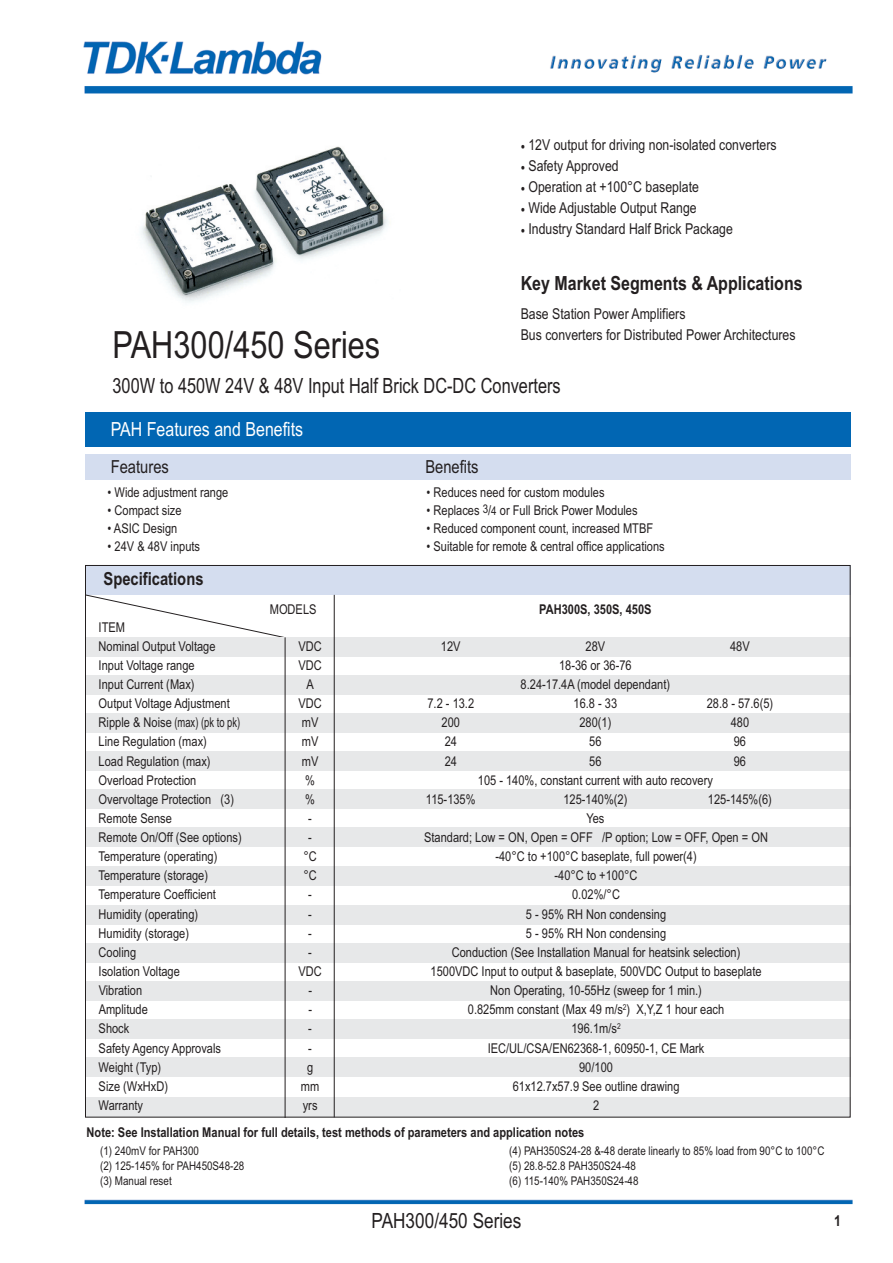
<style>
.page{position:relative;width:893px;height:1263px;background:#fff}
.page>*{position:absolute;margin:0;border:0;box-sizing:border-box;transform-origin:0 0}
.t1{font:37.5px "Arial Narrow";color:#231f20}
.t2{font:21px "Arial Narrow";color:#231f20;scale:.95 1}
.t3{font:21px "Arial Narrow";color:#231f20}
.t4{font:700 19.5px "Arial Narrow";color:#231f20}
.t5{font:19.5px "Arial Narrow";color:#fff}
.t6{font:18px "Arial Narrow";color:#231f20}
.t7{font:700 18px "Arial Narrow";color:#231f20}
.t8{font:15px/21px "Arial Narrow";color:#231f20}
.t9{font:700 15px "Arial Narrow";color:#231f20}
.t10{font:13.5px/19.2px "Arial Narrow";color:#231f20}
.t11{font:700 13.5px "Arial Narrow";color:#231f20}
.t12{font:12px "Arial Narrow";color:#231f20}
.s1{font-size:12px}
</style>
<div class="page">
<img style="left:83px;top:41px;width:770px;height:1164px">
<div style="left:85px;top:412px;width:765px;height:34px;background:#0166b3"></div>
<div style="left:85px;top:454px;width:765px;height:26px;background:#d4ddef"></div>
<div style="left:85px;top:565px;width:766px;height:30px;background:#d4ddef"></div>
<svg style="left:84px;top:594px;width:202px;height:45px"></svg>
<img style="left:128px;top:119px;width:273px;height:190px">
<div style="left:85px;top:638px;width:765px;height:19px;background:#e7e8e9"></div>
<div style="left:85px;top:676px;width:765px;height:19px;background:#e7e8e9"></div>
<div style="left:85px;top:713px;width:765px;height:19px;background:#e7e8e9"></div>
<div style="left:85px;top:751px;width:765px;height:19px;background:#e7e8e9"></div>
<div style="left:85px;top:789px;width:765px;height:19px;background:#e7e8e9"></div>
<div style="left:85px;top:828px;width:765px;height:19px;background:#e7e8e9"></div>
<div style="left:85px;top:867px;width:765px;height:19px;background:#e7e8e9"></div>
<div style="left:85px;top:905px;width:765px;height:19px;background:#e7e8e9"></div>
<div style="left:85px;top:943px;width:765px;height:19px;background:#e7e8e9"></div>
<div style="left:85px;top:982px;width:765px;height:19px;background:#e7e8e9"></div>
<div style="left:85px;top:1020px;width:765px;height:19px;background:#e7e8e9"></div>
<div style="left:85px;top:1057px;width:765px;height:20px;background:#e7e8e9"></div>
<div style="left:85px;top:1097px;width:765px;height:19px;background:#e7e8e9"></div>
<hr style="left:334px;top:595px;width:1px;height:522px;background:#231f20">
<hr style="left:285px;top:637px;width:1px;height:481px;background:#231f20">
<p class="t8" style="left:521px;top:135px;width:257px">• 12V output for driving non-isolated converters</p>
<p class="t8" style="left:521px;top:156px;width:100px">• Safety Approved</p>
<p class="t8" style="left:521px;top:177px;width:180px">• Operation at +100°C baseplate</p>
<p class="t8" style="left:521px;top:198px;width:177px">• Wide Adjustable Output Range</p>
<p class="t8" style="left:521px;top:219px;width:214px">• Industry Standard Half Brick Package</p>
<h3 class="t4" style="left:521px;top:271px;width:283px">Key Market Segments &amp; Applications</h3>
<p class="t8" style="left:521px;top:303px;width:276px">Base Station Power Amplifiers<br>Bus converters for Distributed Power Architectures</p>
<h1 class="t1" style="left:113px;top:323px;width:269px">PAH300/450 Series</h1>
<h2 class="t2" style="left:113px;top:374px;width:473px">300W to 450W 24V &amp; 48V Input Half Brick DC-DC Converters</h2>
<h3 class="t5" style="left:111px;top:417px;width:194px">PAH Features and Benefits</h3>
<h3 class="t6" style="left:111px;top:457px;width:60px">Features</h3>
<h3 class="t6" style="left:425px;top:457px;width:55px">Benefits</h3>
<p class="t10" style="left:108px;top:483px;width:122px">• Wide adjustment range</p>
<p class="t10" style="left:427px;top:483px;width:180px">• Reduces need for custom modules</p>
<p class="t10" style="left:108px;top:501px;width:76px">• Compact size</p>
<p class="t10" style="left:427px;top:501px;width:213px">• Replaces <sup>3</sup>/<span class="s1">4</span> or Full Brick Power Modules</p>
<p class="t10" style="left:108px;top:519px;width:71px">• ASIC Design</p>
<p class="t10" style="left:427px;top:519px;width:228px">• Reduced component count, increased MTBF</p>
<p class="t10" style="left:108px;top:537px;width:94px">• 24V &amp; 48V inputs</p>
<p class="t10" style="left:427px;top:537px;width:240px">• Suitable for remote &amp; central office applications</p>
<h3 class="t7" style="left:103px;top:568px;width:102px">Specifications</h3>
<p class="t10" style="left:99px;top:617px;width:118px">ITEM<br>Nominal Output Voltage</p>
<p class="t10" style="left:270px;top:599px;width:48px">MODELS</p>
<p class="t11" style="left:539px;top:601px;width:114px">PAH300S, 350S, 450S</p>
<p class="t10" style="left:298px;top:636px;width:25px">VDC</p>
<p class="t10" style="left:441px;top:636px;width:21px">12V</p>
<p class="t10" style="left:586px;top:636px;width:21px">28V</p>
<p class="t10" style="left:730px;top:636px;width:21px">48V</p>
<p class="t10" style="left:99px;top:656px;width:98px">Input Voltage range</p>
<p class="t10" style="left:298px;top:656px;width:25px">VDC</p>
<p class="t10" style="left:559px;top:656px;width:74px">18-36 or 36-76</p>
<p class="t10" style="left:99px;top:675px;width:97px">Input Current (Max)</p>
<p class="t10" style="left:306px;top:675px;width:9px">A</p>
<p class="t10" style="left:521px;top:675px;width:151px">8.24-17.4A (model dependant)</p>
<p class="t10" style="left:99px;top:694px;width:133px">Output Voltage Adjustment</p>
<p class="t10" style="left:298px;top:694px;width:25px">VDC</p>
<p class="t10" style="left:427px;top:694px;width:48px">7.2 - 13.2</p>
<p class="t10" style="left:574px;top:694px;width:45px">16.8 - 33</p>
<p class="t10" style="left:707px;top:694px;width:68px">28.8 - 57.6(5)</p>
<p class="t10" style="left:99px;top:713px;width:143px">Ripple &amp; Noise (max) (pk to pk)</p>
<p class="t10" style="left:302px;top:713px;width:18px">mV</p>
<p class="t10" style="left:442px;top:713px;width:20px">200</p>
<p class="t10" style="left:579px;top:713px;width:33px">280(1)</p>
<p class="t10" style="left:731px;top:713px;width:20px">480</p>
<p class="t10" style="left:99px;top:732px;width:110px">Line Regulation (max)</p>
<p class="t10" style="left:302px;top:732px;width:18px">mV</p>
<p class="t10" style="left:445px;top:732px;width:14px">24</p>
<p class="t10" style="left:589px;top:732px;width:14px">56</p>
<p class="t10" style="left:734px;top:732px;width:14px">96</p>
<p class="t10" style="left:99px;top:751px;width:113px">Load Regulation (max)</p>
<p class="t10" style="left:302px;top:751px;width:18px">mV</p>
<p class="t10" style="left:445px;top:751px;width:14px">24</p>
<p class="t10" style="left:589px;top:751px;width:14px">56</p>
<p class="t10" style="left:734px;top:751px;width:14px">96</p>
<p class="t10" style="left:99px;top:770px;width:99px">Overload Protection</p>
<p class="t10" style="left:305px;top:770px;width:11px">%</p>
<p class="t10" style="left:478px;top:770px;width:237px">105 - 140%, constant current with auto recovery</p>
<p class="t10" style="left:99px;top:789px;width:137px">Overvoltage Protection (3)</p>
<p class="t10" style="left:305px;top:789px;width:11px">%</p>
<p class="t10" style="left:426px;top:789px;width:51px">115-135%</p>
<p class="t10" style="left:563px;top:789px;width:65px">125-140%(2)</p>
<p class="t10" style="left:708px;top:789px;width:65px">125-145%(6)</p>
<p class="t10" style="left:99px;top:809px;width:75px">Remote Sense</p>
<p class="t10" style="left:308px;top:809px;width:5px">-</p>
<p class="t10" style="left:586px;top:809px;width:20px">Yes</p>
<p class="t10" style="left:99px;top:828px;width:145px">Remote On/Off (See options)</p>
<p class="t10" style="left:308px;top:828px;width:5px">-</p>
<p class="t10" style="left:424px;top:828px;width:345px">Standard; Low = ON, Open = OFF /P option; Low = OFF, Open = ON</p>
<p class="t10" style="left:99px;top:847px;width:120px">Temperature (operating)</p>
<p class="t10" style="left:303px;top:847px;width:15px">°C</p>
<p class="t10" style="left:495px;top:847px;width:203px">-40°C to +100°C baseplate, full power(4)</p>
<p class="t10" style="left:99px;top:866px;width:111px">Temperature (storage)</p>
<p class="t10" style="left:303px;top:866px;width:15px">°C</p>
<p class="t10" style="left:554px;top:866px;width:85px">-40°C to +100°C</p>
<p class="t10" style="left:99px;top:885px;width:119px">Temperature Coefficient</p>
<p class="t10" style="left:308px;top:885px;width:5px">-</p>
<p class="t10" style="left:572px;top:885px;width:49px">0.02%/°C</p>
<p class="t10" style="left:99px;top:904px;width:101px">Humidity (operating)</p>
<p class="t10" style="left:308px;top:904px;width:5px">-</p>
<p class="t10" style="left:526px;top:904px;width:142px">5 - 95% RH Non condensing</p>
<p class="t10" style="left:99px;top:923px;width:92px">Humidity (storage)</p>
<p class="t10" style="left:308px;top:923px;width:5px">-</p>
<p class="t10" style="left:526px;top:923px;width:142px">5 - 95% RH Non condensing</p>
<p class="t10" style="left:99px;top:942px;width:39px">Cooling</p>
<p class="t10" style="left:308px;top:942px;width:5px">-</p>
<p class="t10" style="left:452px;top:942px;width:290px">Conduction (See Installation Manual for heatsink selection)</p>
<p class="t10" style="left:99px;top:962px;width:83px">Isolation Voltage</p>
<p class="t10" style="left:298px;top:962px;width:25px">VDC</p>
<p class="t10" style="left:430px;top:962px;width:333px">1500VDC Input to output &amp; baseplate, 500VDC Output to baseplate</p>
<p class="t10" style="left:99px;top:981px;width:45px">Vibration</p>
<p class="t10" style="left:308px;top:981px;width:5px">-</p>
<p class="t10" style="left:490px;top:981px;width:213px">Non Operating, 10-55Hz (sweep for 1 min.)</p>
<p class="t10" style="left:99px;top:1000px;width:51px">Amplitude</p>
<p class="t10" style="left:308px;top:1000px;width:5px">-</p>
<p class="t10" style="left:468px;top:1000px;width:258px">0.825mm constant (Max 49 m/s<sup>2</sup>) X,Y,Z 1 hour each</p>
<p class="t10" style="left:99px;top:1019px;width:32px">Shock</p>
<p class="t10" style="left:308px;top:1019px;width:5px">-</p>
<p class="t10" style="left:571px;top:1019px;width:51px">196.1m/s<sup>2</sup></p>
<p class="t10" style="left:99px;top:1038px;width:124px">Safety Agency Approvals</p>
<p class="t10" style="left:308px;top:1038px;width:5px">-</p>
<p class="t10" style="left:488px;top:1038px;width:218px">IEC/UL/CSA/EN62368-1, 60950-1, CE Mark</p>
<p class="t10" style="left:99px;top:1057px;width:64px">Weight (Typ)</p>
<p class="t10" style="left:307px;top:1057px;width:8px">g</p>
<p class="t10" style="left:579px;top:1057px;width:35px">90/100</p>
<p class="t10" style="left:99px;top:1076px;width:71px">Size (WxHxD)</p>
<p class="t10" style="left:301px;top:1076px;width:20px">mm</p>
<p class="t10" style="left:513px;top:1076px;width:168px">61x12.7x57.9 See outline drawing</p>
<p class="t10" style="left:99px;top:1095px;width:46px">Warranty</p>
<p class="t10" style="left:303px;top:1095px;width:16px">yrs</p>
<p class="t10" style="left:593px;top:1095px;width:8px">2</p>
<p class="t11" style="left:87px;top:1125px;width:499px">Note: See Installation Manual for full details, test methods of parameters and application notes</p>
<p class="t12" style="left:100px;top:1144px;width:100px">(1) 240mV for PAH300</p>
<p class="t12" style="left:509px;top:1144px;width:317px">(4) PAH350S24-28 &amp;-48 derate linearly to 85% load from 90°C to 100°C</p>
<p class="t12" style="left:100px;top:1159px;width:146px">(2) 125-145% for PAH450S48-28</p>
<p class="t12" style="left:509px;top:1159px;width:128px">(5) 28.8-52.8 PAH350S24-48</p>
<p class="t12" style="left:100px;top:1174px;width:73px">(3) Manual reset</p>
<p class="t12" style="left:509px;top:1174px;width:131px">(6) 115-140% PAH350S24-48</p>
<h2 class="t3" style="left:371px;top:1208px;width:151px">PAH300/450 Series</h2>
<p class="t9" style="left:834px;top:1212px;width:8px">1</p>
</div>
